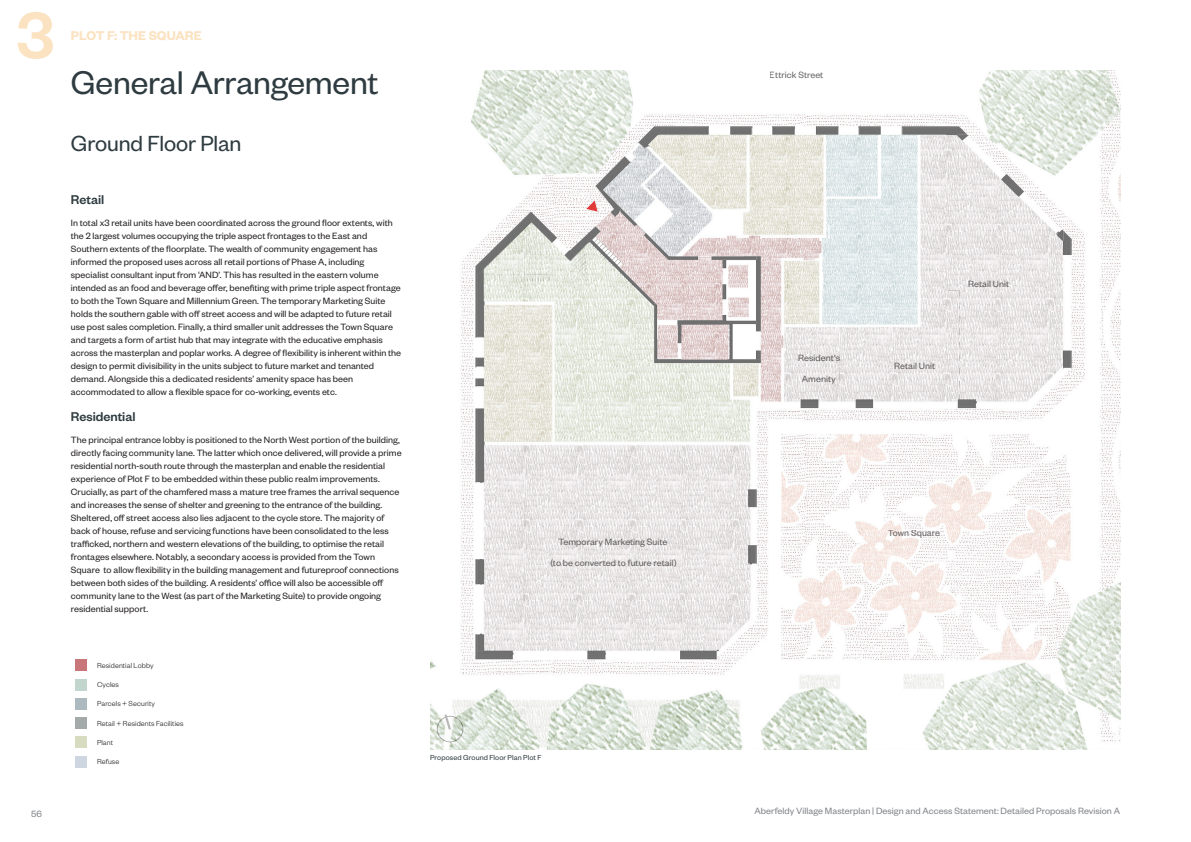
<style>
.page{position:relative;width:1191px;height:842px;background:#fff}
.page>*{position:absolute;margin:0;border:0;box-sizing:border-box;transform-origin:0 0}
.t1{font:500 72px "Founders Grotesk";color:#fbe2c0}
.Page_Title{font:36px "Founders Grotesk";letter-spacing:-.01em;color:#2e3b40}
.Page_Subtitle{font:24px "Founders Grotesk";letter-spacing:-.005em;color:#2e3b40}
.Body_Heading{font:500 14px "Founders Grotesk";color:#2e3b40}
.t2{font:600 14px "Founders Grotesk";letter-spacing:-.005em;color:#fbe2c0}
.Body_text{font:10px/13px "Founders Grotesk";letter-spacing:.005em;color:#231f20}
.t3{font:10px "Founders Grotesk";letter-spacing:.005em;color:#808388}
.Text_in_key{font:300 8px "Founders Grotesk";letter-spacing:.01em;color:#231f20}
.t4{font:8px "Founders Grotesk";letter-spacing:.015em;color:#2e3b40}
</style>
<div class="page">
<div style="left:75px;top:660px;width:11px;height:11px;background:#c8767a"></div>
<div style="left:75px;top:679px;width:11px;height:11px;background:#c3d6ce"></div>
<div style="left:75px;top:698px;width:11px;height:11px;background:#acbabf"></div>
<div style="left:75px;top:717px;width:11px;height:12px;background:#a4aaa9"></div>
<div style="left:75px;top:737px;width:11px;height:11px;background:#d7dcc0"></div>
<div style="left:75px;top:756px;width:11px;height:11px;background:#ced7e1"></div>
<img style="left:430px;top:71px;width:690px;height:678px">
<svg style="left:586px;top:201px;width:11px;height:11px"></svg>
<h1 class="t1" style="left:16px;top:-10px;width:40px">3</h1>
<h3 class="t2" style="left:71px;top:27px;width:132px">PLOT F: THE SQUARE</h3>
<p class="Page_Title" style="left:71px;top:60px;width:309px">General Arrangement</p>
<p class="Page_Subtitle" style="left:71px;top:128px;width:172px">Ground Floor Plan</p>
<p class="Body_Heading" style="left:71px;top:191px;width:35px">Retail</p>
<p class="Body_text" style="left:71px;top:216px;width:332px">In total x3 retail units have been coordinated across the ground floor extents, with the 2 largest volumes occupying the triple aspect frontages to the East and Southern extents of the floorplate. The wealth of community engagement has informed the proposed uses across all retail portions of Phase A, including specialist consultant input from ‘AND’. This has resulted in the eastern volume intended as an food and beverage offer, benefiting with prime triple aspect frontage to both the Town Square and Millennium Green. The temporary Marketing Suite holds the southern gable with off street access and will be adapted to future retail use post sales completion. Finally, a third smaller unit addresses the Town Square and targets a form of artist hub that may integrate with the educative emphasis across the masterplan and poplar works. A degree of flexibility is inherent within the design to permit divisibility in the units subject to future market and tenanted demand. Alongside this a dedicated residents’ amenity space has been accommodated to allow a flexible space for co-working, events etc.</p>
<p class="Body_Heading" style="left:71px;top:408px;width:66px">Residential</p>
<p class="Body_text" style="left:71px;top:433px;width:332px">The principal entrance lobby is positioned to the North West portion of the building, directly facing community lane. The latter which once delivered, will provide a prime residential north-south route through the masterplan and enable the residential experience of Plot F to be embedded within these public realm improvements.<br>Crucially, as part of the chamfered mass a mature tree frames the arrival sequence and increases the sense of shelter and greening to the entrance of the building.<br>Sheltered, off street access also lies adjacent to the cycle store. The majority of back of house, refuse and servicing functions have been consolidated to the less trafficked, northern and western elevations of the building, to optimise the retail frontages elsewhere. Notably, a secondary access is provided from the Town Square to allow flexibility in the building management and futureproof connections between both sides of the building. A residents’ office will also be accessible off community lane to the West (as part of the Marketing Suite) to provide ongoing residential support.</p>
<p class="t3" style="left:31px;top:808px;width:12px">56</p>
<p class="Text_in_key" style="left:97px;top:660px;width:58px">Residential Lobby</p>
<p class="Text_in_key" style="left:97px;top:680px;width:23px">Cycles</p>
<p class="Text_in_key" style="left:97px;top:699px;width:60px">Parcels + Security</p>
<p class="Text_in_key" style="left:97px;top:718px;width:88px">Retail + Residents Facilities</p>
<p class="Text_in_key" style="left:97px;top:738px;width:18px">Plant</p>
<p class="Text_in_key" style="left:97px;top:757px;width:24px">Refuse</p>
<p class="Body_text" style="left:550px;top:530px;width:128px;line-height:21.5px;text-align:center">Temporary Marketing Suite<br>(to be converted to future retail)</p>
<p class="t4" style="left:430px;top:752px;width:113px">Proposed Ground Floor Plan Plot F</p>
<p class="Body_text" style="left:770px;top:68px;width:55px">Ettrick Street</p>
<p class="Body_text" style="left:798px;top:346px;width:43px;line-height:21.5px;text-align:center">Resident's<br>Amenity</p>
<p class="Body_text" style="left:894px;top:359px;width:43px">Retail Unit</p>
<p class="Body_text" style="left:968px;top:277px;width:43px">Retail Unit</p>
<p class="Body_text" style="left:887px;top:526px;width:54px">Town Square</p>
<p class="t3" style="left:754px;top:805px;width:367px">Aberfeldy Village Masterplan | Design and Access Statement: Detailed Proposals Revision A</p>
</div>
